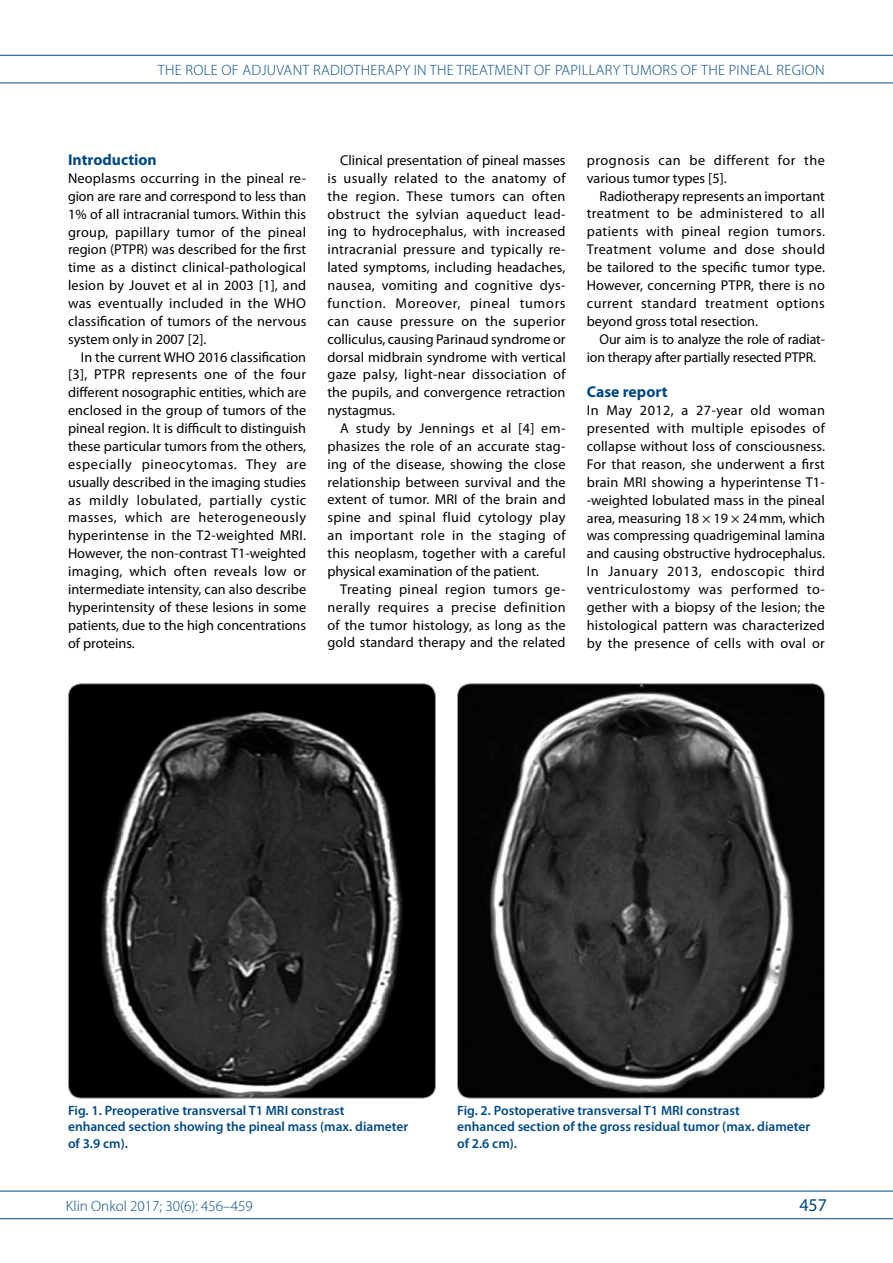
<style>
.page{position:relative;width:893px;height:1263px;background:#fff}
.page>*{position:absolute;margin:0;border:0;box-sizing:border-box;transform-origin:0 0}
.t1{font:18px "Myriad Pro";color:#004985}
.t2{font:700 15.75px "Myriad Pro";color:#004985}
.t3{font:300 15px "Myriad Pro";letter-spacing:.02em;color:#004985}
.t4{font:300 15px "Myriad Pro";color:#004985}
.t5{font:14.25px/17.9px "Myriad Pro";letter-spacing:.005em;color:#000;text-align:justify}
.t6{font:14.25px/17.9px "Myriad Pro";letter-spacing:.035em;color:#000}
.t7{font:600 13.5px/16.5px "Myriad Pro";color:#004985}
</style>
<div class="page">
<hr style="left:0;top:55px;width:893px;height:1px;background:#004985">
<hr style="left:0;top:83px;width:893px;height:1px;background:#004985">
<hr style="left:0;top:1191px;width:893px;height:1px;background:#004985">
<hr style="left:0;top:1218px;width:893px;height:1px;background:#004985">
<img style="left:68px;top:684px;width:367px;height:414px">
<img style="left:457px;top:684px;width:368px;height:414px">
<p class="t3" style="left:158px;top:61px;width:668px">THE ROLE OF ADJUVANT RADIOTHERAPY IN THE TREATMENT OF PAPILLARY TUMORS OF THE PINEAL REGION</p>
<p class="t2" style="left:68px;top:149px;width:90px">Introduction</p>
<p class="t5" style="left:68px;top:169px;width:240px">Neoplasms occurring in the pineal re&shy;gion are rare and correspond to less than 1% of all intracranial tumors. Within this group, papillary tumor of the pineal region (PTPR) was described for the first time as a distinct clinical-pathological lesion by Jouvet et al in 2003 [1], and was eventually included in the WHO classification of tumors of the nervous system only in 2007 [2].</p>
<p class="t5" style="left:68px;top:348px;width:240px;text-indent:13px">In the current WHO 2016 classification [3], PTPR represents one of the four different nosographic entities, which are enclosed in the group of tumors of the pineal region. It is difficult to distinguish these particular tumors from the others, especially pineocytomas. They are usually described in the imaging studies as mildly lobulated, partially cystic masses, which are heterogeneously hyperintense in the T2-weighted MRI.<br>However, the non-contrast T1-weighted imaging, which often reveals low or intermediate intensity, can also describe hyperintensity of these lesions in some patients, due to the high concentrations of proteins.</p>
<p class="t5" style="left:327px;top:151px;width:240px;text-indent:13px">Clinical presentation of pineal masses is usually related to the anatomy of the region. These tumors can often obstruct the sylvian aqueduct lead&shy;ing to hydrocephalus, with increased intracranial pressure and typically re&shy;lated symptoms, including headaches, nausea, vomiting and cognitive dys&shy;function. Moreover, pineal tumors can cause pressure on the superior colliculus, causing Parinaud syndrome or dorsal midbrain syndrome with vertical gaze palsy, light-near dissociation of the pupils, and convergence retraction nystagmus.</p>
<p class="t5" style="left:327px;top:419px;width:240px;text-indent:13px">A study by Jennings et al [4] em&shy;phasizes the role of an accurate stag&shy;ing of the disease, showing the close relationship between survival and the extent of tumor. MRI of the brain and spine and spinal fluid cytology play an important role in the staging of this neoplasm, together with a careful physical examination of the patient.</p>
<p class="t5" style="left:327px;top:580px;width:240px;text-indent:13px">Treating pineal region tumors ge&shy;nerally requires a precise definition of the tumor histology, as long as the gold standard therapy and the related</p>
<p class="t6" style="left:587px;top:151px;width:240px">prognosis can be different for the various tumor types [5].</p>
<p class="t5" style="left:587px;top:187px;width:240px;text-indent:13px">Radiotherapy represents an important treatment to be administered to all patients with pineal region tumors.<br>Treatment volume and dose should be tailored to the specific tumor type.<br>However, concerning PTPR, there is no current standard treatment options beyond gross total resection.</p>
<p class="t5" style="left:587px;top:330px;width:240px;text-indent:13px">Our aim is to analyze the role of radiat&shy;ion therapy after partially resected PTPR.</p>
<p class="t2" style="left:587px;top:382px;width:82px">Case report</p>
<p class="t5" style="left:587px;top:401px;width:240px">In May 2012, a 27-year old woman presented with multiple episodes of collapse without loss of consciousness.<br>For that reason, she underwent a first brain MRI showing a hyperintense T1- -weighted lobulated mass in the pineal area, measuring 18 × 19 × 24mm, which was compressing quadrigeminal lamina and causing obstructive hydrocephalus.<br>In January 2013, endoscopic third ventriculostomy was performed to&shy;gether with a biopsy of the lesion; the histological pattern was characterized by the presence of cells with oval or</p>
<p class="t7" style="left:68px;top:1102px;width:342px">Fig. 1. Preoperative transversal T1 MRI constrast<br>enhanced section showing the pineal mass (max. diameter of 3.9 cm).</p>
<p class="t7" style="left:457px;top:1102px;width:355px">Fig. 2. Postoperative transversal T1 MRI constrast<br>enhanced section of the gross residual tumor (max. diameter of 2.6 cm).</p>
<p class="t4" style="left:66px;top:1197px;width:188px">KLIN ONKOL 2017; 30(6): 456–459</p>
<p class="t1" style="left:799px;top:1194px;width:29px">457</p>
</div>
